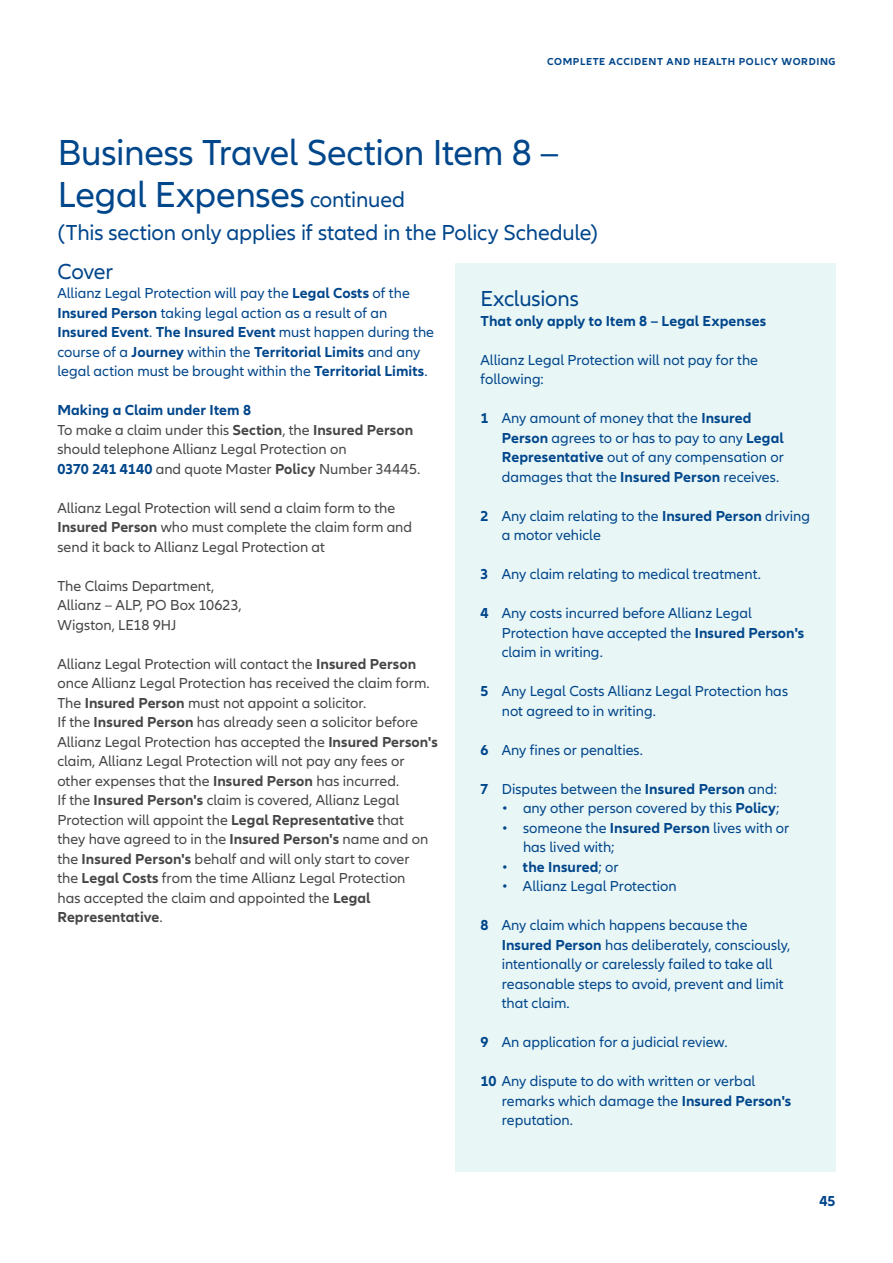
<style>
.page{position:relative;width:893px;height:1263px;background:#fff}
.page>*{position:absolute;margin:0;border:0;box-sizing:border-box;transform-origin:0 0}
.t1{font:37.5px/42px "Allianz Neo";letter-spacing:-.01em;color:#00468b}
.t2{font:22.5px/38.2px "Allianz Neo";letter-spacing:-.01em;color:#00468b}
.t3{font:15px/19.5px "Allianz Neo";color:#00468b}
.t4{font:15px/19.5px "Allianz Neo";color:#464547}
.t5{font:700 15px "Allianz Neo";letter-spacing:.005em;color:#00468b}
.t6{font:700 10.5px "Allianz Neo";letter-spacing:.06em;color:#00468b}
.s1{font-size:22.5px}
.s2{font-weight:700}
.s3{font-weight:700;color:#00468b}
.s4{font-weight:400}
</style>
<div class="page">
<div style="left:455px;top:264px;width:381px;height:908px;background:#e9f6f6"></div>
<p class="t6" style="left:547px;top:56px;width:290px">COMPLETE ACCIDENT AND HEALTH POLICY WORDING</p>
<h1 class="t1" style="left:58px;top:133px;width:503px">Business Travel Section Item 8 –<br>Legal Expenses <span class="s1">continued</span></h1>
<h2 class="t2" style="left:57px;top:214px;width:542px">(This section only applies if stated in the Policy Schedule)<br>Cover</h2>
<p class="t3" style="left:57px;top:284px;width:378px">Allianz Legal Protection will pay the <span class="s2">Legal Costs</span> of the <span class="s2">Insured Person</span> taking legal action as a result of an <span class="s2">Insured Event</span>. <span class="s2">The Insured Event</span> must happen during the course of a <span class="s2">Journey</span> within the <span class="s2">Territorial Limits</span> and any legal action must be brought within the <span class="s2">Territorial Limits</span>.</p>
<p class="t4" style="left:57px;top:401px;width:364px"><span class="s3">Making a Claim under Item 8<br></span>To make a claim under this <span class="s2">Section</span>, the <span class="s2">Insured Person </span>should telephone Allianz Legal Protection on<br><span class="s3">0370 241 4140</span> and quote Master <span class="s2">Policy</span> Number 34445.</p>
<p class="t4" style="left:57px;top:498px;width:356px">Allianz Legal Protection will send a claim form to the<br><span class="s2">Insured Person</span> who must complete the claim form and send it back to Allianz Legal Protection at</p>
<p class="t4" style="left:57px;top:576px;width:186px">The Claims Department,<br>Allianz – ALP, PO Box 10623,<br>Wigston, LE18 9HJ</p>
<p class="t4" style="left:57px;top:654px;width:382px">Allianz Legal Protection will contact the <span class="s2">Insured Person </span>once Allianz Legal Protection has received the claim form.<br>The <span class="s2">Insured Person</span> must not appoint a solicitor.<br>If the <span class="s2">Insured Person</span> has already seen a solicitor before Allianz Legal Protection has accepted the <span class="s2">Insured Person's </span>claim, Allianz Legal Protection will not pay any fees or other expenses that the <span class="s2">Insured Person</span> has incurred.<br>If the <span class="s2">Insured Person's</span> claim is covered, Allianz Legal Protection will appoint the <span class="s2">Legal Representative</span> that<br>they have agreed to in the <span class="s2">Insured Person's</span> name and on the <span class="s2">Insured Person's</span> behalf and will only start to cover<br>the <span class="s2">Legal Costs</span> from the time Allianz Legal Protection<br>has accepted the claim and appointed the <span class="s2">Legal Representative</span>.</p>
<h2 class="t2" style="left:480px;top:280px;width:100px">Exclusions</h2>
<p class="t5" style="left:480px;top:312px;width:287px">That only apply to Item 8 – Legal Expenses</p>
<p class="t3" style="left:480px;top:350px;width:279px">Allianz Legal Protection will not pay for the following:</p>
<p class="t3" style="left:502px;top:409px;width:284px;text-indent:-21px"><span class="s2">1</span> Any amount of money that the <span class="s2">Insured Person</span> agrees to or has to pay to any <span class="s2">Legal Representative</span> out of any compensation or damages that the <span class="s2">Insured Person</span> receives.</p>
<p class="t3" style="left:502px;top:506px;width:310px;text-indent:-21px"><span class="s2">2</span> Any claim relating to the <span class="s2">Insured Person</span> driving a motor vehicle</p>
<p class="t3" style="left:480px;top:565px;width:282px"><span class="s2">3</span> Any claim relating to medical treatment.</p>
<p class="t3" style="left:502px;top:604px;width:304px;text-indent:-21px"><span class="s2">4</span> Any costs incurred before Allianz Legal<br>Protection have accepted the <span class="s2">Insured Person's </span>claim in writing.</p>
<p class="t3" style="left:502px;top:682px;width:288px;text-indent:-21px"><span class="s2">5</span> Any Legal Costs Allianz Legal Protection has not agreed to in writing.</p>
<p class="t3" style="left:480px;top:740px;width:164px"><span class="s2">6</span> Any fines or penalties.</p>
<p class="t3" style="left:480px;top:779px;width:298px"><span class="s2">7</span> Disputes between the <span class="s2">Insured Person</span> and:</p>
<p class="t3" style="left:502px;top:799px;width:279px">• any other person covered by this <span class="s2">Policy</span>;</p>
<p class="t3" style="left:523px;top:818px;width:268px;text-indent:-21px">• someone the <span class="s2">Insured Person</span> lives with or has lived with;</p>
<p class="t5" style="left:502px;top:858px;width:118px"><span class="s4">•</span> the Insured<span class="s4">; or</span></p>
<p class="t3" style="left:502px;top:877px;width:177px">• Allianz Legal Protection</p>
<p class="t3" style="left:502px;top:916px;width:290px;text-indent:-21px"><span class="s2">8</span> Any claim which happens because the <span class="s2">Insured Person</span> has deliberately, consciously, intentionally or carelessly failed to take all reasonable steps to avoid, prevent and limit that claim.</p>
<p class="t3" style="left:480px;top:1033px;width:249px"><span class="s2">9</span> An application for a judicial review.</p>
<p class="t3" style="left:502px;top:1072px;width:291px;text-indent:-21px"><span class="s2">10</span> Any dispute to do with written or verbal remarks which damage the <span class="s2">Insured Person's </span>reputation.</p>
<p class="t5" style="left:819px;top:1192px;width:18px">45</p>
</div>
